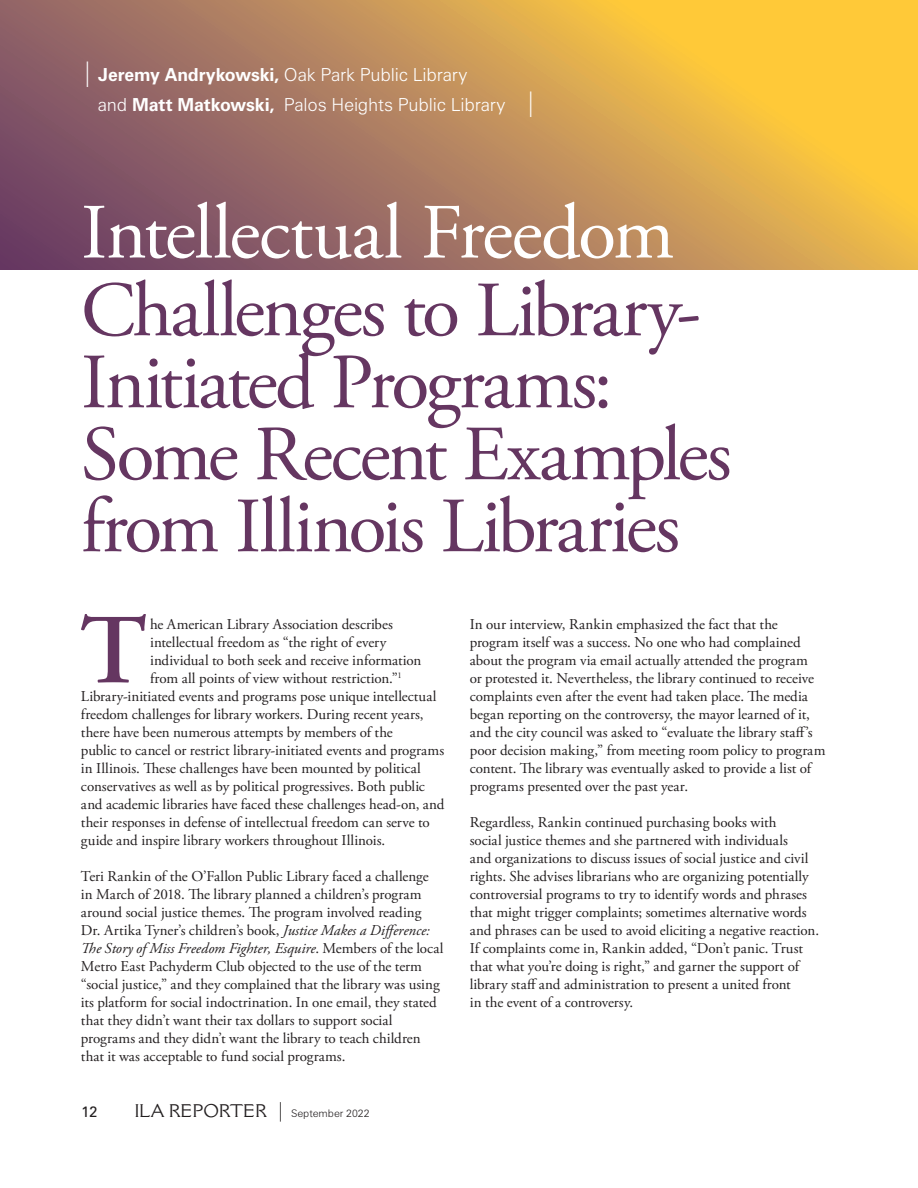
<style>
.page{position:relative;width:918px;height:1188px;background:#fff}
.page>*{position:absolute;margin:0;border:0;box-sizing:border-box;transform-origin:0 0}
.t1{font:600 99px "Adobe Garamond Pro";color:#653661}
.t2{font:78px/72px "Adobe Garamond Pro";letter-spacing:-.035em;color:#653661}
.t3{font:78px "Adobe Garamond Pro";letter-spacing:-.02em;color:#fff}
.t4{font:300 18px/30.6px "Zurich BT";letter-spacing:-.01em;color:#fff}
.t5{font:15px/18px "Adobe Garamond Pro";color:#231f20}
.t6{font:15px "Zurich BT";color:#231f20}
.t7{font:300 10.5px "Zurich BT";color:#231f20}
.s1{font-size:25.5px}
.s2{font-weight:700}
.s3{font-style:italic}
.s4{font-family:"Cantoria MT Std";font-weight:400;font-size:18px}
.s5{font-size:19.5px}
</style>
<div class="page">
<svg style="left:0;top:0;width:918px;height:270px;background:#bc8b58"></svg>
<p class="t4" style="left:98px;top:59px;width:441px;text-indent:-17px"><span class="s1">|</span> <span class="s2">Jeremy Andrykowski,</span> Oak Park Public Library<br>and <span class="s2">Matt Matkowski,</span> Palos Heights Public Library <span class="s1">|</span></p>
<p class="t3" style="left:81px;top:186px;width:595px">Intellectual Freedom</p>
<p class="t2" style="left:81px;top:277px;width:652px">Challenges to Library-<br>Initiated Programs:<br>Some Recent Examples from Illinois Libraries</p>
<p class="t1" style="left:80px;top:594px;width:69px">T</p>
<p class="t5" style="left:150px;top:615px;width:244px">he American Library Association describes</p>
<p class="t5" style="left:150px;top:633px;width:238px">intellectual freedom as “the right of every</p>
<p class="t5" style="left:150px;top:651px;width:273px">individual to both seek and receive information</p>
<p class="t5" style="left:150px;top:669px;width:253px">from all points of view without restriction.”<sup>1</sup></p>
<p class="t5" style="left:81px;top:687px;width:357px">Library-initiated events and programs pose unique intellectual</p>
<p class="t5" style="left:81px;top:705px;width:344px">freedom challenges for library workers. During recent years,</p>
<p class="t5" style="left:81px;top:723px;width:313px">there have been numerous attempts by members of the</p>
<p class="t5" style="left:81px;top:741px;width:365px">public to cancel or restrict library-initiated events and programs</p>
<p class="t5" style="left:81px;top:759px;width:341px">in Illinois. These challenges have been mounted by political</p>
<p class="t5" style="left:81px;top:777px;width:345px">conservatives as well as by political progressives. Both public</p>
<p class="t5" style="left:81px;top:795px;width:365px">and academic libraries have faced these challenges head-on, and</p>
<p class="t5" style="left:81px;top:813px;width:350px">their responses in defense of intellectual freedom can serve to</p>
<p class="t5" style="left:81px;top:831px;width:306px">guide and inspire library workers throughout Illinois.</p>
<p class="t5" style="left:81px;top:867px;width:364px">Teri Rankin of the O’Fallon Public Library faced a challenge in March of 2018. The library planned a children’s program around social justice themes. The program involved reading Dr. Artika Tyner’s children’s book, <span class="s3">Justice Makes a Difference:<br>The Story of Miss Freedom Fighter, Esquire</span>. Members of the local Metro East Pachyderm Club objected to the use of the term “social justice,” and they complained that the library was using its platform for social indoctrination. In one email, they stated that they didn’t want their tax dollars to support social programs and they didn’t want the library to teach children that it was acceptable to fund social programs.</p>
<p class="t6" style="left:81px;top:1103px;width:18px">12</p>
<p class="t7" style="left:134px;top:1107px;width:237px"><span class="s4">ILA REPORTER</span> <span class="s5">|</span> September 2022</p>
<p class="t5" style="left:470px;top:615px;width:357px">In our interview, Rankin emphasized the fact that the program itself was a success. No one who had complained about the program via email actually attended the program<br>or protested it. Nevertheless, the library continued to receive complaints even after the event had taken place. The media began reporting on the controversy, the mayor learned of it, and the city council was asked to “evaluate the library staff’s poor decision making,” from meeting room policy to program content. The library was eventually asked to provide a list of programs presented over the past year.</p>
<p class="t5" style="left:470px;top:813px;width:351px">Regardless, Rankin continued purchasing books with<br>social justice themes and she partnered with individuals<br>and organizations to discuss issues of social justice and civil rights. She advises librarians who are organizing potentially controversial programs to try to identify words and phrases that might trigger complaints; sometimes alternative words and phrases can be used to avoid eliciting a negative reaction.<br>If complaints come in, Rankin added, “Don’t panic. Trust that what you’re doing is right,” and garner the support of library staff and administration to present a united front<br>in the event of a controversy.</p>
</div>
